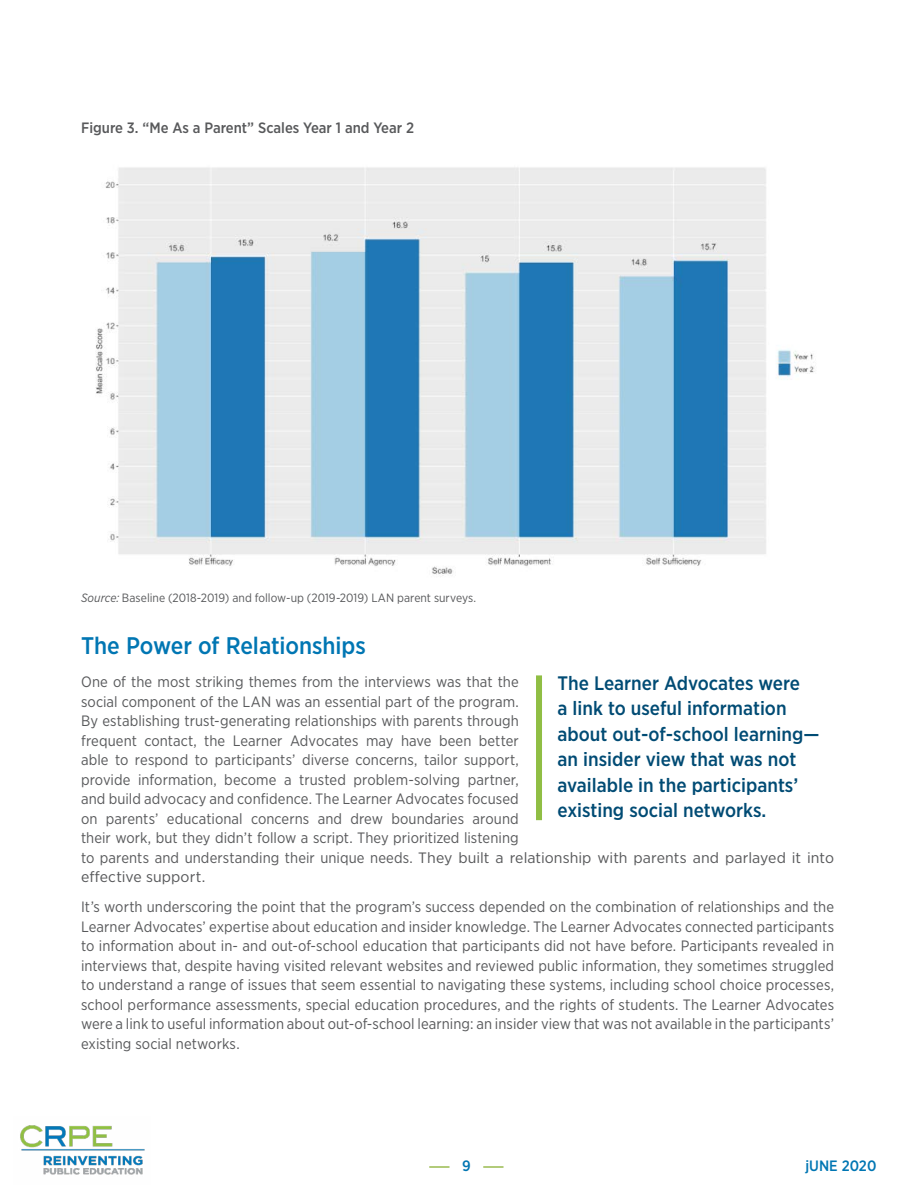
<style>
.page{position:relative;width:918px;height:1188px;background:#fff}
.page>*{position:absolute;margin:0;border:0;box-sizing:border-box;transform-origin:0 0}
.t1{font:500 24px "Gotham Narrow";letter-spacing:-.005em;color:#0076b3}
.t2{font:500 19.5px/25.5px "Gotham Narrow";color:#004b74}
.t3{font:15px/19.5px "Gotham Narrow";letter-spacing:.005em;color:#58595b}
.t4{font:500 15px "Gotham Narrow";color:#58595b}
.t5{font:500 15px "Gotham Narrow";color:#0076b3}
.t6{font:500 15px "Gotham Narrow";color:#0075b2}
.t7{font:12px "Gotham Narrow";letter-spacing:.005em;color:#58595b}
.s1{font-style:italic}
</style>
<div class="page">
<hr style="left:483px;top:1166px;width:21px;height:2px;background:#9aba4f">
<hr style="left:429px;top:1166px;width:21px;height:2px;background:#9aba4f">
<img style="left:20px;top:1125px;width:125px;height:50px">
<img style="left:95px;top:167px;width:720px;height:409px">
<div style="left:536px;top:675px;width:6px;height:145px;background:#90be44"></div>
<p class="t4" style="left:81px;top:119px;width:335px">Figure 3. “Me As a Parent” Scales Year 1 and Year 2</p>
<p class="t7" style="left:81px;top:590px;width:397px"><span class="s1">Source:</span> Baseline (2018-2019) and follow-up (2019-2019) LAN parent surveys.</p>
<h1 class="t1" style="left:81px;top:631px;width:286px">The Power of Relationships</h1>
<p class="t3" style="left:81px;top:672px;width:754px">One of the most striking themes from the interviews was that the<br>social component of the LAN was an essential part of the program.<br>By establishing trust-generating relationships with parents through<br>frequent contact, the Learner Advocates may have been better<br>able to respond to participants’ diverse concerns, tailor support,<br>provide information, become a trusted problem-solving partner,<br>and build advocacy and confidence. The Learner Advocates focused<br>on parents’ educational concerns and drew boundaries around<br>their work, but they didn’t follow a script. They prioritized listening<br>to parents and understanding their unique needs. They built a relationship with parents and parlayed it into effective support.</p>
<p class="t3" style="left:81px;top:897px;width:755px;text-align:justify">It’s worth underscoring the point that the program’s success depended on the combination of relationships and the Learner Advocates’ expertise about education and insider knowledge. The Learner Advocates connected participants to information about in- and out-of-school education that participants did not have before. Participants revealed in interviews that, despite having visited relevant websites and reviewed public information, they sometimes struggled to understand a range of issues that seem essential to navigating these systems, including school choice processes, school performance assessments, special education procedures, and the rights of students. The Learner Advocates were a link to useful information about out-of-school learning: an insider view that was not available in the participants’ existing social networks.</p>
<h2 class="t2" style="left:558px;top:670px;width:263px">The Learner Advocates were<br>a link to useful information about out-of-school learning— an insider view that was not available in the participants’ existing social networks.</h2>
<p class="t5" style="left:805px;top:1156px;width:72px">jUNE 2020</p>
<p class="t6" style="left:462px;top:1157px;width:10px">9</p>
<p class="t5" style="left:810px;top:1157px;width:31px">MAY</p>
</div>
